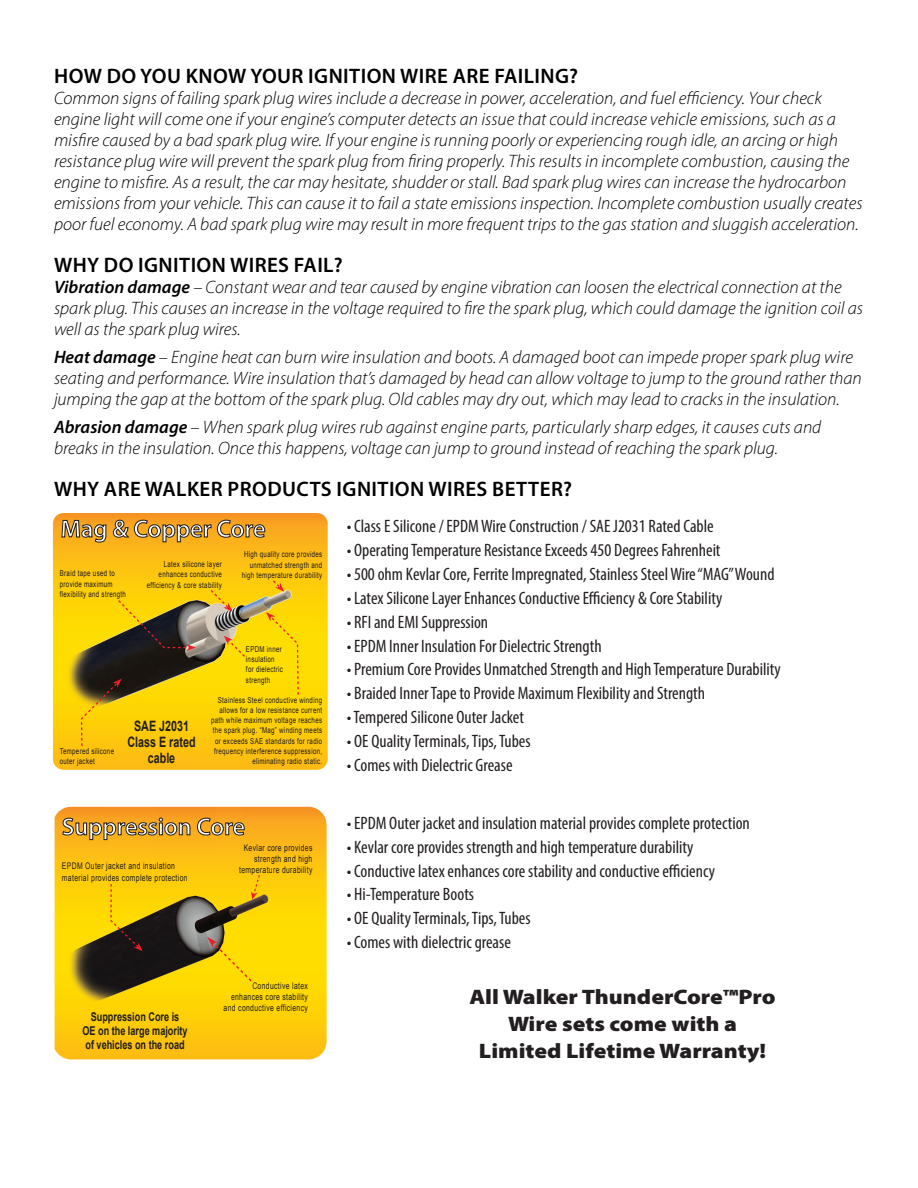
<style>
.page{position:relative;width:918px;height:1188px;background:#fff}
.page>*{position:absolute;margin:0;border:0;box-sizing:border-box;transform-origin:0 0}
.t1{font:600 24.6px "Myriad Pro";color:#fff}
.t2{font:600 24.3px "Myriad Pro";color:#fff}
.t3{font:600 21px "Myriad Pro";letter-spacing:.02em;color:#000}
.t4{font:900 21px "Myriad Pro";color:#231f20;scale:1.12 1}
.t5{font:italic 300 18px/21px "Myriad Pro";color:#000}
.t6{font:condensed 18px "Myriad Pro";color:#231f20}
.t7{font:700 14.25px/16.4px "Arial";color:#201d1e;text-align:center;scale:.75 1}
.t8{font:700 12.15px/14.1px "Arial";color:#201d1e;text-align:center;scale:.75 1}
.t9{font:9.15px/11.1px "Arial";letter-spacing:.05em;color:#201d1e;text-align:right;scale:.75 1}
.t10{font:8.25px/10.2px "Arial";letter-spacing:.05em;color:#201d1e;text-align:right;scale:.75 1}
.s1{font-weight:600}
</style>
<div class="page">
<img style="left:53px;top:513px;width:275px;height:257px">
<svg style="left:272px;top:579px;width:12px;height:13px"></svg>
<svg style="left:224px;top:636px;width:22px;height:22px"></svg>
<svg style="left:61px;top:513px;width:205px;height:41px;background:#de981d"></svg>
<svg style="left:117px;top:599px;width:79px;height:52px;background:#7e6c2a"></svg>
<svg style="left:80px;top:679px;width:42px;height:68px;background:#c1990f"></svg>
<div style="left:266px;top:612px;width:33px;height:84px;background:#fedd02"></div>
<svg style="left:209px;top:589px;width:24px;height:23px"></svg>
<img style="left:55px;top:807px;width:272px;height:252px">
<svg style="left:61px;top:807px;width:184px;height:44px;background:#e1991d"></svg>
<svg style="left:110px;top:883px;width:33px;height:68px;background:#ac8b0b"></svg>
<svg style="left:207px;top:937px;width:46px;height:46px;background:#ecc80b"></svg>
<svg style="left:251px;top:874px;width:10px;height:25px"></svg>
<p class="t3" style="left:54px;top:63px;width:526px">HOW DO YOU KNOW YOUR IGNITION WIRE ARE FAILING?</p>
<p class="t5" style="left:54px;top:88px;width:810px">Common signs of failing spark plug wires include a decrease in power, acceleration, and fuel efficiency. Your check engine light will come one if your engine’s computer detects an issue that could increase vehicle emissions, such as a misfire caused by a bad spark plug wire. If your engine is running poorly or experiencing rough idle, an arcing or high resistance plug wire will prevent the spark plug from firing properly. This results in incomplete combustion, causing the engine to misfire. As a result, the car may hesitate, shudder or stall. Bad spark plug wires can increase the hydrocarbon emissions from your vehicle. This can cause it to fail a state emissions inspection. Incomplete combustion usually creates poor fuel economy. A bad spark plug wire may result in more frequent trips to the gas station and sluggish acceleration.</p>
<p class="t3" style="left:54px;top:252px;width:290px">WHY DO IGNITION WIRES FAIL?</p>
<p class="t5" style="left:54px;top:277px;width:811px"><span class="s1">Vibration damage</span> – Constant wear and tear caused by engine vibration can loosen the electrical connection at the spark plug. This causes an increase in the voltage required to fire the spark plug, which could damage the ignition coil as well as the spark plug wires.</p>
<p class="t5" style="left:54px;top:346px;width:809px"><span class="s1">Heat damage</span> – Engine heat can burn wire insulation and boots. A damaged boot can impede proper spark plug wire seating and performance. Wire insulation that’s damaged by head can allow voltage to jump to the ground rather than jumping the gap at the bottom of the spark plug. Old cables may dry out, which may lead to cracks in the insulation.</p>
<p class="t5" style="left:54px;top:416px;width:769px"><span class="s1">Abrasion damage</span> – When spark plug wires rub against engine parts, particularly sharp edges, it causes cuts and breaks in the insulation. Once this happens, voltage can jump to ground instead of reaching the spark plug.</p>
<p class="t3" style="left:54px;top:475px;width:519px">WHY ARE WALKER PRODUCTS IGNITION WIRES BETTER?</p>
<h1 class="t1" style="left:61px;top:513px;width:207px">Mag &amp; Copper Core</h1>
<p class="t10" style="left:60px;top:569px;width:90px;text-align:left">Braid tape used to provide maximum flexibility and strength</p>
<p class="t10" style="left:147px;top:559px;width:102px">Latex silicone layer enhances conductive efficiency &amp; core stability</p>
<p class="t10" style="left:242px;top:549px;width:109px">High quality core provides unmatched strength and high temperature durability</p>
<p class="t10" style="left:246px;top:644px;width:51px;text-align:left">EPDM inner insulation for dielectric strength</p>
<p class="t10" style="left:60px;top:746px;width:74px;text-align:left">Tempered silicone outer jacket</p>
<p class="t7" style="left:128px;top:718px;width:92px">SAE J2031<br>Class E rated cable</p>
<p class="t10" style="left:211px;top:695px;width:150px">Stainless Steel conductive winding allows for a low resistance current path while maximum voltage reaches the spark plug. “Mag” winding meets or exceeds SAE standards for radio frequency interference suppression, eliminating radio static.</p>
<p class="t2" style="left:62px;top:811px;width:185px">Suppression Core</p>
<p class="t9" style="left:62px;top:861px;width:169px;text-align:left">EPDM Outer jacket and insulation material provides complete protection</p>
<p class="t9" style="left:239px;top:842px;width:99px">Kevlar core provides strength and high temperature durability</p>
<p class="t8" style="left:82px;top:1010px;width:142px">Suppression Core is<br>OE on the large majority of vehicles on the road</p>
<p class="t9" style="left:224px;top:980px;width:114px">Conductive latex enhances core stability and conductive efficiency</p>
<p class="t6" style="left:347px;top:516px;width:369px">• Class E Silicone / EPDM Wire Construction / SAE J2031 Rated Cable</p>
<p class="t6" style="left:347px;top:539px;width:375px">• Operating Temperature Resistance Exceeds 450 Degrees Fahrenheit</p>
<p class="t6" style="left:347px;top:563px;width:429px">• 500 ohm Kevlar Core, Ferrite Impregnated, Stainless Steel Wire “MAG” Wound</p>
<p class="t6" style="left:347px;top:587px;width:377px">• Latex Silicone Layer Enhances Conductive Efficiency &amp; Core Stability</p>
<p class="t6" style="left:347px;top:611px;width:143px">• RFI and EMI Suppression</p>
<p class="t6" style="left:347px;top:635px;width:257px">• EPDM Inner Insulation For Dielectric Strength</p>
<p class="t6" style="left:347px;top:659px;width:436px">• Premium Core Provides Unmatched Strength and High Temperature Durability</p>
<p class="t6" style="left:347px;top:682px;width:360px">• Braided Inner Tape to Provide Maximum Flexibility and Strength</p>
<p class="t6" style="left:347px;top:706px;width:179px">• Tempered Silicone Outer Jacket</p>
<p class="t6" style="left:347px;top:730px;width:185px">• OE Quality Terminals, Tips, Tubes</p>
<p class="t6" style="left:347px;top:754px;width:167px">• Comes with Dielectric Grease</p>
<p class="t6" style="left:347px;top:812px;width:405px">• EPDM Outer jacket and insulation material provides complete protection</p>
<p class="t6" style="left:347px;top:836px;width:348px">• Kevlar core provides strength and high temperature durability</p>
<p class="t6" style="left:347px;top:860px;width:370px">• Conductive latex enhances core stability and conductive efficiency</p>
<p class="t6" style="left:347px;top:884px;width:129px">• Hi-Temperature Boots</p>
<p class="t6" style="left:347px;top:907px;width:185px">• OE Quality Terminals, Tips, Tubes</p>
<p class="t6" style="left:347px;top:931px;width:166px">• Comes with dielectric grease</p>
<p class="t4" style="left:470px;top:983px;width:275px">All Walker ThunderCore™Pro</p>
<p class="t4" style="left:508px;top:1010px;width:206px">Wire sets come with a</p>
<p class="t4" style="left:479px;top:1037px;width:258px">Limited Lifetime Warranty!</p>
</div>
